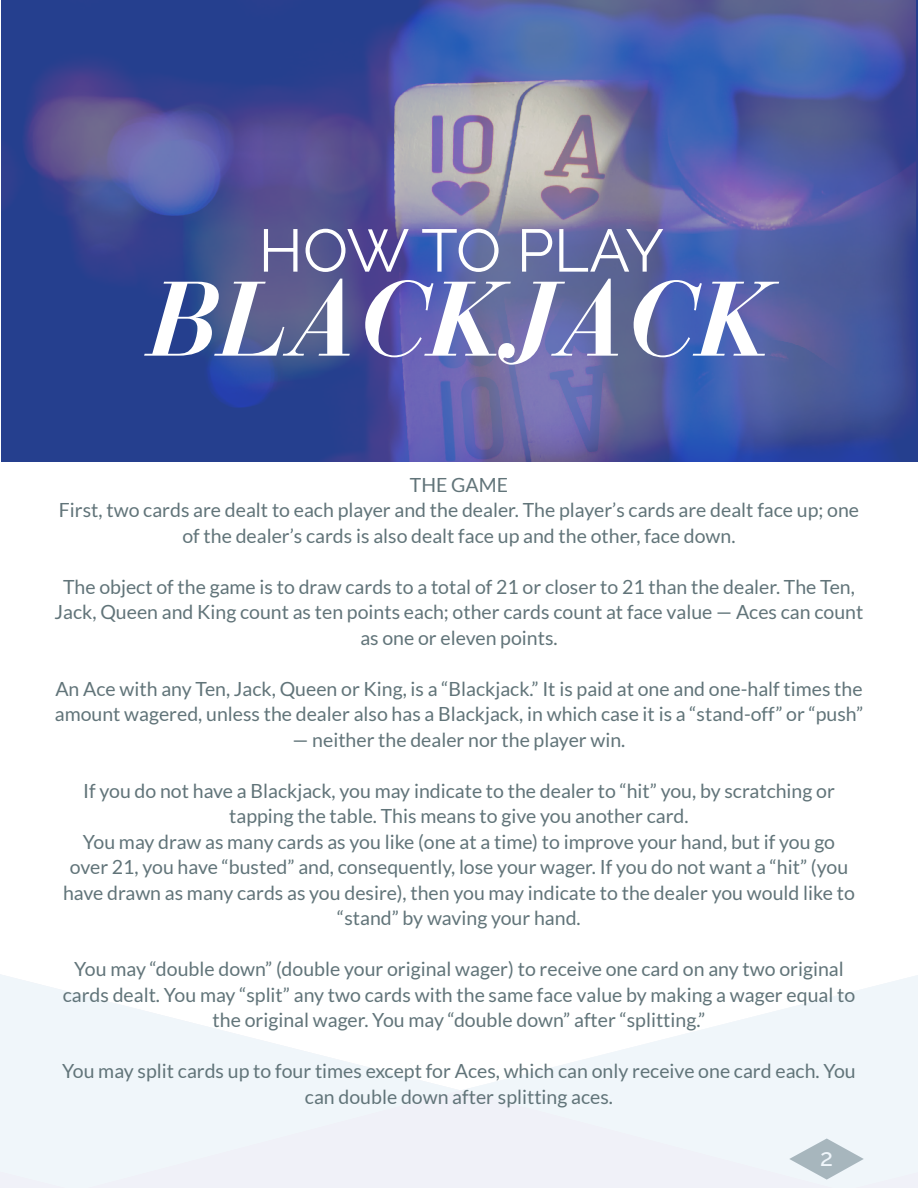
<style>
.page{position:relative;width:918px;height:1188px;background:#fff}
.page>*{position:absolute;margin:0;border:0;box-sizing:border-box;transform-origin:0 0}
.t1{font:italic 700 105px "Bauer Bodoni";color:#fff}
.t2{font:60px "Raleway";letter-spacing:-.015em;color:#fff}
.t3{font:500 24px "Raleway";color:#fff}
.t4{font:19.5px/25.5px "Lato";color:#617479;text-align:center}
</style>
<div class="page">
<svg style="left:0;top:974px;width:457px;height:195px;fill:#f0f6fa"></svg>
<svg style="left:0;top:1169px;width:77px;height:19px"></svg>
<svg style="left:464px;top:975px;width:454px;height:164px;fill:#f0f6fa"></svg>
<div style="left:844px;top:1139px;width:74px;height:49px;background:#f0f6fa"></div>
<div style="left:77px;top:1090px;width:767px;height:98px;background:#f0f1f8"></div>
<img style="left:1px;top:0;width:917px;height:462px">
<img style="left:915px;top:0;width:3px;height:461px">
<h2 class="t2" style="left:259px;top:216px;width:407px">HOW TO PLAY</h2>
<h1 class="t1" style="left:149px;top:279px;width:626px">BLACKJACK</h1>
<p class="t4" style="left:59px;top:473px;width:802px">THE GAME<br>First, two cards are dealt to each player and the dealer. The player’s cards are dealt face up; one of the dealer’s cards is also dealt face up and the other, face down.</p>
<p class="t4" style="left:55px;top:575px;width:810px">The object of the game is to draw cards to a total of 21 or closer to 21 than the dealer. The Ten,<br>Jack, Queen and King count as ten points each; other cards count at face value — Aces can count as one or eleven points.</p>
<p class="t4" style="left:55px;top:677px;width:810px;text-align:left">An Ace with any Ten, Jack, Queen or King, is a “Blackjack.” It is paid at one and one-half times the amount wagered, unless the dealer also has a Blackjack, in which case it is a “stand-off” or “push”</p>
<p class="t4" style="left:293px;top:728px;width:334px">— neither the dealer nor the player win.</p>
<p class="t4" style="left:63px;top:779px;width:793px">If you do not have a Blackjack, you may indicate to the dealer to “hit” you, by scratching or tapping the table. This means to give you another card.<br>You may draw as many cards as you like (one at a time) to improve your hand, but if you go over 21, you have “busted” and, consequently, lose your wager. If you do not want a “hit” (you have drawn as many cards as you desire), then you may indicate to the dealer you would like to “stand” by waving your hand.</p>
<p class="t4" style="left:63px;top:958px;width:794px">You may “double down” (double your original wager) to receive one card on any two original cards dealt. You may “split” any two cards with the same face value by making a wager equal to the original wager. You may “double down” after “splitting.”</p>
<p class="t4" style="left:62px;top:1060px;width:795px">You may split cards up to four times except for Aces, which can only receive one card each. You can double down after splitting aces.</p>
<p class="t3" style="left:820px;top:1149px;width:14px">2</p>
</div>
